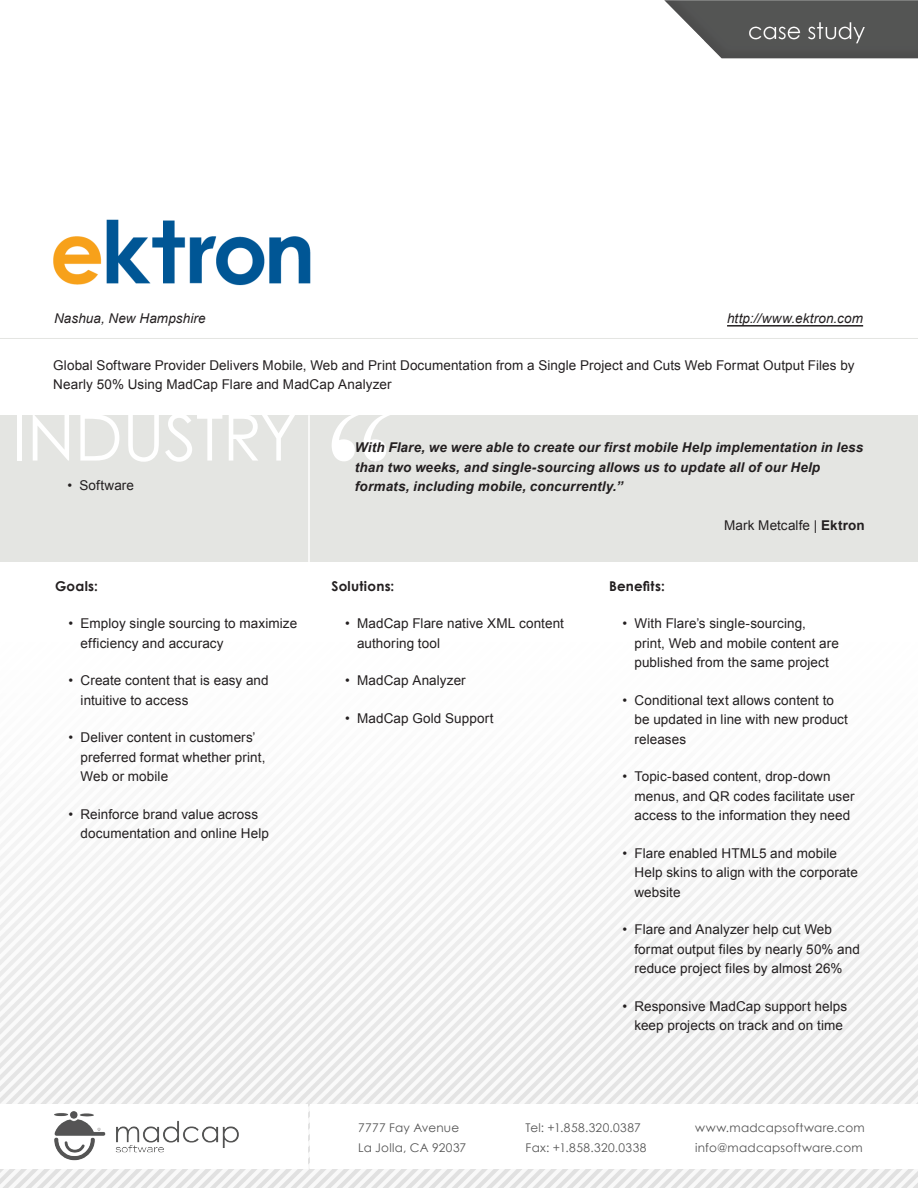
<style>
.page{position:relative;width:918px;height:1188px;background:#fff}
.page>*{position:absolute;margin:0;border:0;box-sizing:border-box;transform-origin:0 0}
.t1{font:189px "Bask Old Face";color:#fff}
.t2{font:64.5px "Century Gothic";letter-spacing:-.005em;color:#fff}
.quote{font:13.5px/19.5px "Arial";letter-spacing:.005em;color:#231f20}
.quote-2{font:italic 700 13.5px/19.5px "Arial";letter-spacing:.01em;color:#231f20}
.Location{font:italic 13.5px "Arial";letter-spacing:.01em;color:#231f20}
.Subhead{font:700 13.5px "Century Gothic";letter-spacing:.02em;color:#231f20}
.t3{font:12px/19.5px "Century Gothic";letter-spacing:.02em;color:#555}
.s1{font-weight:700}
</style>
<div class="page">
<img style="left:0;top:285px;width:918px;height:903px">
<div style="left:0;top:415px;width:918px;height:147px;background:#e4e5e2"></div>
<hr style="left:308px;top:415px;width:2px;height:147px;background:#fff">
<img style="left:664px;top:0;width:254px;height:59px">
<div style="left:0;top:1104px;width:308px;height:64px;background:#fff"></div>
<div style="left:310px;top:1104px;width:608px;height:64px;background:#fff"></div>
<img style="left:52px;top:1100px;width:190px;height:72px">
<img style="left:53px;top:219px;width:258px;height:66px">
<hr style="left:0;top:338px;width:918px;height:1px;background:#e4e5e2">
<hr style="left:727px;top:325px;width:136px;height:2px;background:#231f20">
<p class="Location" style="left:54px;top:309px;width:153px">Nashua, New Hampshire</p>
<p class="Location" style="left:727px;top:309px;width:138px">http://www.ektron.com</p>
<p class="quote" style="left:53px;top:355px;width:803px">Global Software Provider Delivers Mobile, Web and Print Documentation from a Single Project and Cuts Web Format Output Files by<br>Nearly 50% Using MadCap Flare and MadCap Analyzer</p>
<h2 class="t2" style="left:12px;top:392px;width:287px">INDUSTRY</h2>
<h1 class="t1" style="left:323px;top:376px;width:78px">“</h1>
<p class="quote-2" style="left:355px;top:438px;width:510px">With Flare, we were able to create our first mobile Help implementation in less than two weeks, and single-sourcing allows us to update all of our Help formats, including mobile, concurrently.”</p>
<p class="quote" style="left:724px;top:516px;width:142px">Mark Metcalfe | <span class="s1">Ektron</span></p>
<p class="quote" style="left:68px;top:475px;width:68px">• Software</p>
<p class="Subhead" style="left:55px;top:575px;width:44px">Goals:</p>
<p class="quote" style="left:81px;top:614px;width:218px;text-indent:-12px">• Employ single sourcing to maximize efficiency and accuracy</p>
<p class="quote" style="left:81px;top:671px;width:190px;text-indent:-12px">• Create content that is easy and intuitive to access</p>
<p class="quote" style="left:81px;top:728px;width:186px;text-indent:-12px">• Deliver content in customers’ preferred format whether print,<br>Web or mobile</p>
<p class="quote" style="left:81px;top:804px;width:190px;text-indent:-12px">• Reinforce brand value across documentation and online Help</p>
<p class="Subhead" style="left:332px;top:575px;width:64px">Solutions:</p>
<p class="quote" style="left:357px;top:614px;width:208px;text-indent:-12px">• MadCap Flare native XML content authoring tool</p>
<p class="quote" style="left:345px;top:671px;width:122px">• MadCap Analyzer</p>
<p class="quote" style="left:345px;top:708px;width:150px">• MadCap Gold Support</p>
<p class="Subhead" style="left:609px;top:575px;width:57px">Benefits:</p>
<p class="quote" style="left:634px;top:614px;width:206px;text-indent:-12px">• With Flare’s single-sourcing, print, Web and mobile content are published from the same project</p>
<p class="quote" style="left:634px;top:690px;width:215px;text-indent:-12px">• Conditional text allows content to be updated in line with new product releases</p>
<p class="quote" style="left:634px;top:767px;width:222px;text-indent:-12px">• Topic-based content, drop-down menus, and QR codes facilitate user access to the information they need</p>
<p class="quote" style="left:634px;top:843px;width:225px;text-indent:-12px">• Flare enabled HTML5 and mobile<br>Help skins to align with the corporate website</p>
<p class="quote" style="left:634px;top:920px;width:227px;text-indent:-12px">• Flare and Analyzer help cut Web format output files by nearly 50% and reduce project files by almost 26%</p>
<p class="quote" style="left:622px;top:996px;width:226px;text-align:center">• Responsive MadCap support helps keep projects on track and on time</p>
<p class="t3" style="left:358px;top:1118px;width:110px">7777 Fay Avenue<br>La Jolla, CA 92037</p>
<p class="t3" style="left:526px;top:1118px;width:122px">Tel: +1.858.320.0387<br>Fax: +1.858.320.0338</p>
<p class="t3" style="left:695px;top:1118px;width:171px">www.madcapsoftware.com info@madcapsoftware.com</p>
</div>
